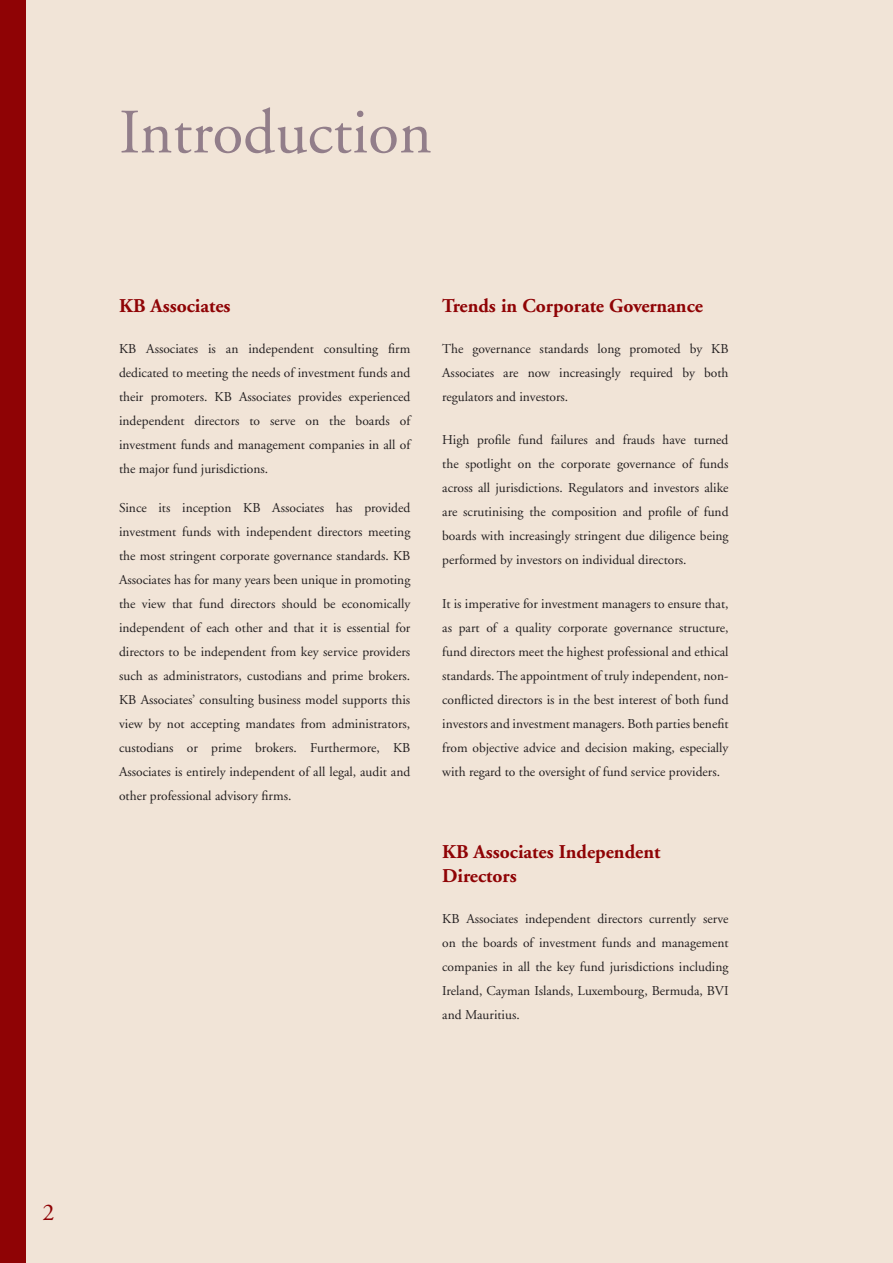
<style>
.page{position:relative;width:893px;height:1263px;background:#f1e4d7}
.page>*{position:absolute;margin:0;border:0;box-sizing:border-box;transform-origin:0 0}
.t1{font:63px "Adobe Garamond";color:#927e8a}
.t2{font:24px "Adobe Garamond";color:#8f0305}
.t3{font:700 19.5px/24px "Adobe Garamond";color:#8f0305}
.t4{font:13.5px/24px "Adobe Garamond";color:#231f20;text-align:justify}
</style>
<div class="page">
<div style="left:0;top:0;width:25px;height:1263px;background:#8f0305"></div>
<p class="t1" style="left:119px;top:99px;width:314px">Introduction</p>
<p class="t3" style="left:119px;top:294px;width:113px">KB Associates</p>
<p class="t4" style="left:119px;top:337px;width:293px">KB Associates is an independent consulting firm dedicated to meeting the needs of investment funds and their promoters. KB Associates provides experienced independent directors to serve on the boards of investment funds and management companies in all of the major fund jurisdictions.</p>
<p class="t4" style="left:119px;top:496px;width:293px">Since its inception KB Associates has provided investment funds with independent directors meeting the most stringent corporate governance standards. KB Associates has for many years been unique in promoting the view that fund directors should be economically independent of each other and that it is essential for directors to be independent from key service providers such as administrators, custodians and prime brokers.<br>KB Associates’ consulting business model supports this view by not accepting mandates from administrators, custodians or prime brokers. Furthermore, KB Associates is entirely independent of all legal, audit and other professional advisory firms.</p>
<p class="t3" style="left:442px;top:294px;width:262px">Trends in Corporate Governance</p>
<p class="t4" style="left:442px;top:337px;width:288px">The governance standards long promoted by KB Associates are now increasingly required by both regulators and investors.</p>
<p class="t4" style="left:442px;top:428px;width:288px">High profile fund failures and frauds have turned the spotlight on the corporate governance of funds across all jurisdictions. Regulators and investors alike are scrutinising the composition and profile of fund boards with increasingly stringent due diligence being performed by investors on individual directors.</p>
<p class="t4" style="left:442px;top:592px;width:288px">It is imperative for investment managers to ensure that, as part of a quality corporate governance structure, fund directors meet the highest professional and ethical standards. The appointment of truly independent, non&shy;conflicted directors is in the best interest of both fund investors and investment managers. Both parties benefit from objective advice and decision making, especially with regard to the oversight of fund service providers.</p>
<p class="t3" style="left:442px;top:840px;width:220px">KB Associates Independent<br>Directors</p>
<p class="t4" style="left:442px;top:907px;width:288px">KB Associates independent directors currently serve on the boards of investment funds and management companies in all the key fund jurisdictions including Ireland, Cayman Islands, Luxembourg, Bermuda, BVI and Mauritius.</p>
<p class="t2" style="left:43px;top:1200px;width:13px">2</p>
</div>
